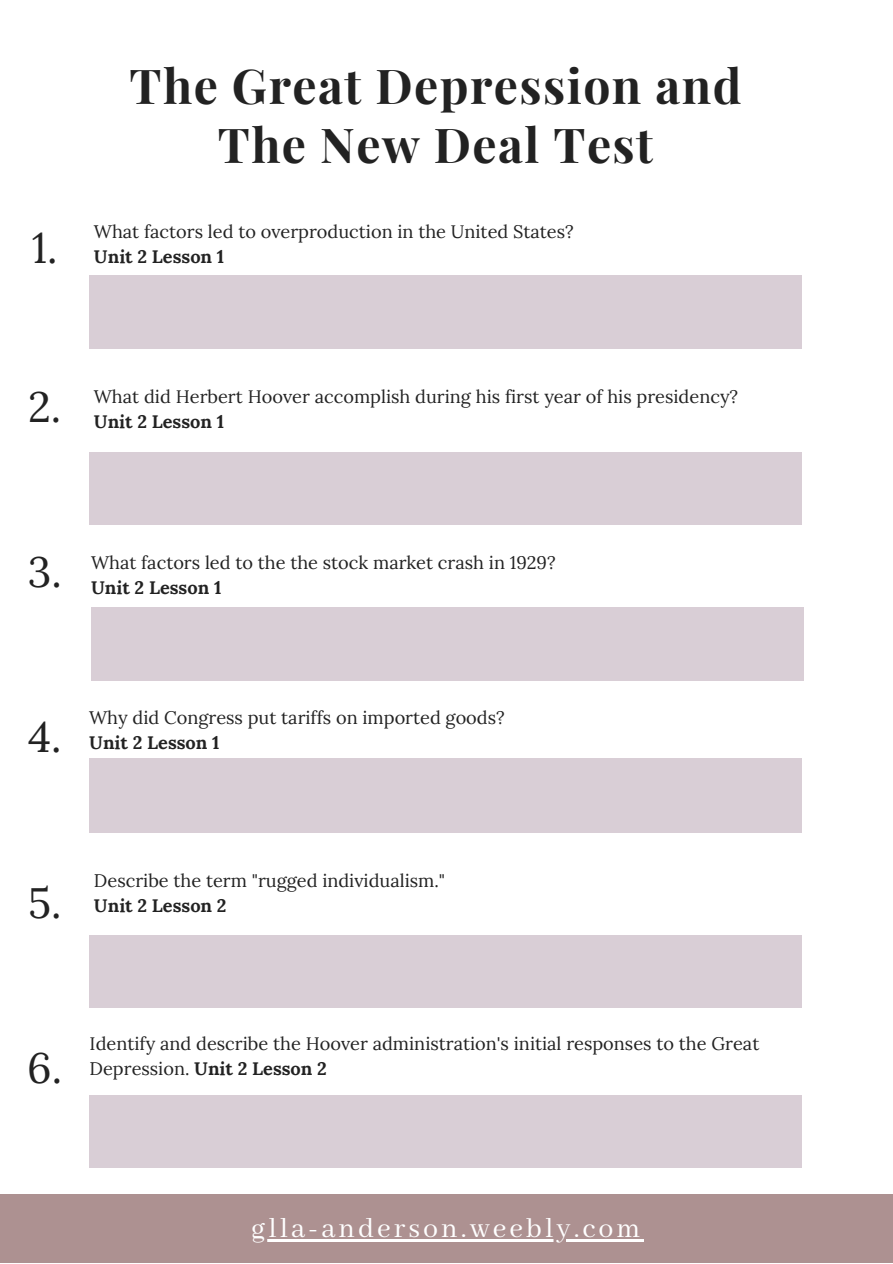
<style>
.page{position:relative;width:893px;height:1264px;background:#fff}
.page>*{position:absolute;margin:0;border:0;box-sizing:border-box;transform-origin:0 0}
.t1{font:700 48px/59.6px "Playfair Display";letter-spacing:.03em;color:#222;text-align:center}
.t2{font:42.45px "Lora";color:#222}
.t3{font:30px "Abhaya Libre";letter-spacing:.1em;color:#fff}
.t4{font:18.15px/24.8px "Lora";color:#222}
.t5{font:700 18.15px "Lora";color:#222}
.s1{font-weight:700}
</style>
<div class="page">
<div style="left:0;top:1193px;width:892px;height:69px;background:#ad9191"></div>
<div style="left:89px;top:275px;width:713px;height:73px;background:#d9ced6"></div>
<div style="left:89px;top:451px;width:713px;height:73px;background:#d9ced6"></div>
<div style="left:89px;top:934px;width:713px;height:73px;background:#d9ced6"></div>
<div style="left:89px;top:1094px;width:713px;height:73px;background:#d9ced6"></div>
<div style="left:90px;top:759px;width:712px;height:73px;background:#d9ced6"></div>
<div style="left:91px;top:607px;width:712px;height:73px;background:#d9ced6"></div>
<hr style="left:251px;top:1238px;width:392px;height:3px;background:#fff">
<p class="t2" style="left:32px;top:220px;width:27px">1.</p>
<p class="t1" style="left:129px;top:54px;width:613px">The Great Depression and<br>The New Deal Test</p>
<p class="t4" style="left:94px;top:219px;width:481px">What factors led to overproduction in the United States?</p>
<p class="t5" style="left:94px;top:244px;width:132px">Unit 2 Lesson 1</p>
<p class="t2" style="left:28px;top:379px;width:35px">2.</p>
<p class="t4" style="left:94px;top:384px;width:645px">What did Herbert Hoover accomplish during his first year of his presidency?<br><span class="s1">Unit 2 Lesson 1</span></p>
<p class="t2" style="left:28px;top:544px;width:36px">3.</p>
<p class="t4" style="left:91px;top:550px;width:466px">What factors led to the the stock market crash in 1929?</p>
<p class="t5" style="left:91px;top:576px;width:132px">Unit 2 Lesson 1</p>
<p class="t2" style="left:28px;top:709px;width:35px">4.</p>
<p class="t4" style="left:89px;top:705px;width:417px">Why did Congress put tariffs on imported goods?</p>
<p class="t5" style="left:89px;top:730px;width:132px">Unit 2 Lesson 1</p>
<p class="t2" style="left:28px;top:874px;width:35px">5.</p>
<p class="t4" style="left:94px;top:868px;width:352px">Describe the term "rugged individualism."</p>
<p class="t5" style="left:94px;top:893px;width:134px">Unit 2 Lesson 2</p>
<p class="t2" style="left:27px;top:1039px;width:36px">6.</p>
<p class="t4" style="left:90px;top:1031px;width:671px">Identify and describe the Hoover administration's initial responses to the Great<br>Depression. <span class="s1">Unit 2 Lesson 2</span></p>
<p class="t3" style="left:251px;top:1211px;width:390px">glla-anderson.weebly.com</p>
</div>
